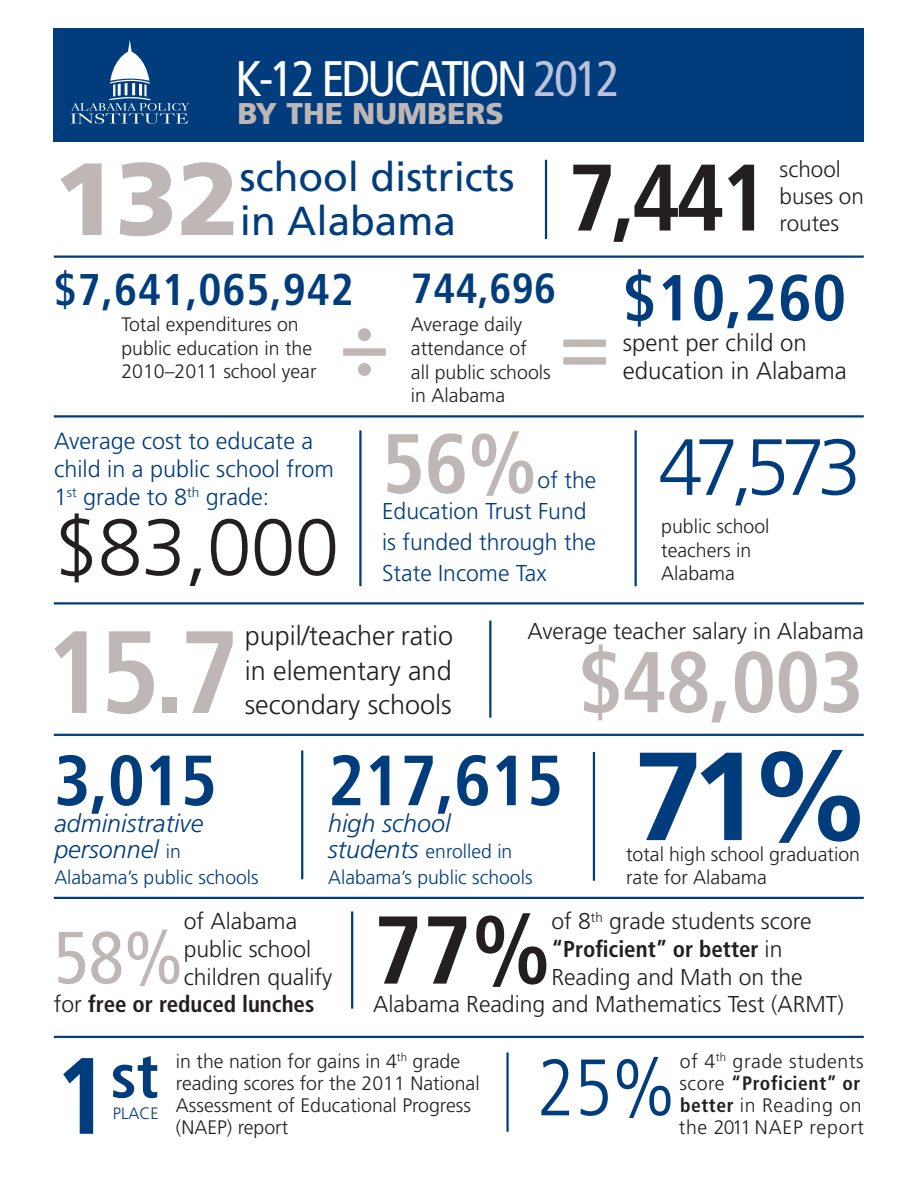
<style>
.page{position:relative;width:918px;height:1188px;background:#fff}
.page>*{position:absolute;margin:0;border:0;box-sizing:border-box;transform-origin:0 0}
.t1{font:700 125.25px "Frutiger";color:#013d7d}
.t2{font:700 condensed 116.85px "Frutiger";color:#beb7b5}
.t3{font:900 102.45px "Frutiger";color:#beb7b5}
.t4{font:700 condensed 96.15px "Frutiger";color:#231f20}
.t5{font:700 condensed 94.35px "Frutiger";color:#231f20}
.t6{font:700 condensed 86.1px "Frutiger";color:#beb7b5}
.t7{font:700 condensed 84.15px "Frutiger";color:#beb7b5}
.t8{font:300 80.25px "Frutiger";color:#231f20}
.t9{font:300 condensed 79.95px "Frutiger";color:#013d7d}
.t10{font:300 79.5px "Frutiger";color:#013d7d}
.t11{font:condensed 74.1px "Frutiger";color:#beb7b5}
.t12{font:700 condensed 70.95px "Frutiger";letter-spacing:-.01em;color:#013d7d}
.t13{font:700 condensed 64.95px "Frutiger";color:#013d7d}
.t14{font:700 condensed 63.15px "Frutiger";color:#013d7d}
.t15{font:condensed 49.95px "Frutiger";letter-spacing:-.06em;color:#fff}
.t16{font:700 condensed 44.4px "Frutiger";letter-spacing:.02em;color:#013d7d}
.t17{font:700 condensed 42.15px "Frutiger";letter-spacing:.01em;color:#013d7d}
.t18{font:40.5px "Frutiger";color:#013d7d}
.t19{font:900 30px "Frutiger";color:#beb7b5}
.t20{font:300 27px/34.5px "Frutiger";color:#231f20}
.t21{font:italic 300 25.05px/26.2px "Frutiger";color:#013d7d}
.t22{font:300 24px/28.8px "Frutiger";color:#231f20}
.t23{font:300 23.4px/28px "Frutiger";color:#013d7d}
.t24{font:300 22.95px "Frutiger";color:#231f20}
.t25{font:300 22.95px/31px "Frutiger";color:#013d7d}
.t26{font:700 condensed 22.95px "Frutiger";color:#231f20}
.t27{font:300 22.5px/26.5px "Frutiger";color:#231f20}
.t28{font:300 19.5px/23.4px "Frutiger";color:#231f20}
.t29{font:300 19.5px/22px "Frutiger";letter-spacing:.03em;color:#231f20}
.t30{font:300 19.5px "Frutiger";letter-spacing:.04em;color:#231f20}
.t31{font:300 19.35px/26.2px "Frutiger";color:#013d7d}
.t32{font:300 16.5px "Frutiger";color:#013d7d}
.s1{color:#bbc2db}
.s2{font-style:normal;font-size:19.35px}
.s3{font-style:italic;font-size:25.05px}
.s4{font-weight:300;font-stretch:normal}
.s5{font-size:108.45px}
.s6{font-weight:700;font-stretch:condensed}
</style>
<div class="page">
<div style="left:54px;top:28px;width:810px;height:113px;background:#013d7d"></div>
<hr style="left:54px;top:255px;width:810px;height:3px;background:#013d7d">
<hr style="left:54px;top:415px;width:810px;height:3px;background:#013d7d">
<hr style="left:54px;top:602px;width:810px;height:3px;background:#013d7d">
<hr style="left:54px;top:734px;width:810px;height:2px;background:#013d7d">
<hr style="left:54px;top:897px;width:810px;height:2px;background:#013d7d">
<hr style="left:54px;top:1036px;width:810px;height:2px;background:#013d7d">
<hr style="left:489px;top:621px;width:2px;height:97px;background:#013d7d">
<hr style="left:301px;top:751px;width:2px;height:128px;background:#013d7d">
<hr style="left:351px;top:911px;width:2px;height:98px;background:#013d7d">
<hr style="left:506px;top:1052px;width:3px;height:80px;background:#013d7d">
<hr style="left:593px;top:752px;width:2px;height:129px;background:#013d7d">
<hr style="left:545px;top:160px;width:2px;height:79px;background:#013d7d">
<hr style="left:359px;top:430px;width:3px;height:156px;background:#013d7d">
<hr style="left:635px;top:430px;width:2px;height:156px;background:#013d7d">
<svg style="left:71px;top:40px;width:118px;height:84px"></svg>
<h3 class="t15" style="left:236px;top:49px;width:386px">K-12 EDUCATION <span class="s1">2012</span></h3>
<h3 class="t19" style="left:237px;top:95px;width:268px">BY THE NUMBERS</h3>
<h3 class="t3" style="left:54px;top:137px;width:188px">132</h3>
<h3 class="t18" style="left:240px;top:153px;width:276px">school districts</h3>
<h3 class="t18" style="left:240px;top:197px;width:218px">in Alabama</h3>
<h3 class="t5" style="left:567px;top:142px;width:203px">7,441</h3>
<p class="t27" style="left:780px;top:156px;width:86px">school buses on routes</p>
<h3 class="t16" style="left:54px;top:263px;width:302px">$7,641,065,942</h3>
<h3 class="t17" style="left:411px;top:264px;width:147px">744,696</h3>
<p class="t28" style="left:121px;top:313px;width:197px">Total expenditures on public education in the<br>2010–2011 school year</p>
<p class="t28" style="left:411px;top:313px;width:141px">Average daily attendance of<br>all public schools in Alabama</p>
<h3 class="t7" style="left:339px;top:294px;width:52px">÷</h3>
<h3 class="t7" style="left:559px;top:294px;width:52px">=</h3>
<p class="t23" style="left:54px;top:427px;width:282px">Average cost to educate a child in a public school from<br>1<sup>st</sup> grade to 8<sup>th</sup> grade:</p>
<h3 class="t8" style="left:54px;top:502px;width:287px">$83,000</h3>
<h3 class="t7" style="left:382px;top:414px;width:157px">56%</h3>
<p class="t25" style="left:382px;top:465px;width:216px;text-indent:155px">of the<br>Education Trust Fund is funded through the<br>State Income Tax</p>
<h3 class="t13" style="left:623px;top:259px;width:225px">$10,260</h3>
<p class="t22" style="left:623px;top:328px;width:226px">spent per child on education in Alabama</p>
<h3 class="t10" style="left:659px;top:422px;width:205px">47,573</h3>
<p class="t28" style="left:661px;top:515px;width:110px">public school teachers in<br>Alabama</p>
<h2 class="t2" style="left:45px;top:603px;width:197px">15.7</h2>
<h3 class="t20" style="left:245px;top:619px;width:210px">pupil/teacher ratio in elementary and</h3>
<h3 class="t20" style="left:245px;top:688px;width:209px">secondary schools</h3>
<p class="t24" style="left:527px;top:618px;width:338px">Average teacher salary in Alabama</p>
<h3 class="t6" style="left:578px;top:631px;width:287px">$48,003</h3>
<h3 class="t12" style="left:54px;top:739px;width:165px">3,015</h3>
<p class="t21" style="left:54px;top:810px;width:150px">administrative personnel <span class="s2">in</span></p>
<p class="t31" style="left:54px;top:864px;width:206px">Alabama’s public schools</p>
<h3 class="t12" style="left:328px;top:739px;width:237px">217,615</h3>
<p class="t21" style="left:328px;top:810px;width:124px">high school</p>
<p class="t31" style="left:328px;top:838px;width:206px"><span class="s3">students</span> enrolled in<br>Alabama’s public schools</p>
<h1 class="t1" style="left:634px;top:723px;width:241px">71%</h1>
<p class="t28" style="left:626px;top:842px;width:235px">total high school graduation rate for Alabama</p>
<p class="t24" style="left:184px;top:909px;width:115px">of Alabama</p>
<p class="t24" style="left:184px;top:936px;width:129px">public school</p>
<p class="t24" style="left:184px;top:964px;width:150px">children qualify</p>
<p class="t26" style="left:54px;top:991px;width:262px"><span class="s4">for</span> free or reduced lunches</p>
<h3 class="t11" style="left:54px;top:915px;width:131px">58%</h3>
<p class="t24" style="left:551px;top:909px;width:262px">of 8<sup>th</sup> grade students score</p>
<p class="t26" style="left:551px;top:935px;width:233px">“Proficient” or better <span class="s4">in</span></p>
<p class="t24" style="left:551px;top:964px;width:253px">Reading and Math on the</p>
<p class="t24" style="left:373px;top:991px;width:472px">Alabama Reading and Mathematics Test (ARMT)</p>
<h3 class="t4" style="left:373px;top:893px;width:180px">77%</h3>
<h3 class="t14" style="left:54px;top:1038px;width:106px"><span class="s5">1</span>st</h3>
<p class="t32" style="left:113px;top:1104px;width:47px">PLACE</p>
<p class="t28" style="left:176px;top:1050px;width:305px;line-height:22px">in the nation for gains in 4<sup>th</sup> grade reading scores for the 2011 National<br>Assessment of Educational Progress (NAEP) report</p>
<h3 class="t9" style="left:536px;top:1042px;width:142px">25%</h3>
<p class="t29" style="left:679px;top:1050px;width:186px">of 4<sup>th</sup> grade students score <span class="s6">“Proficient” or better</span> in Reading on</p>
<p class="t30" style="left:679px;top:1116px;width:187px">the 2011 NAEP report</p>
</div>
